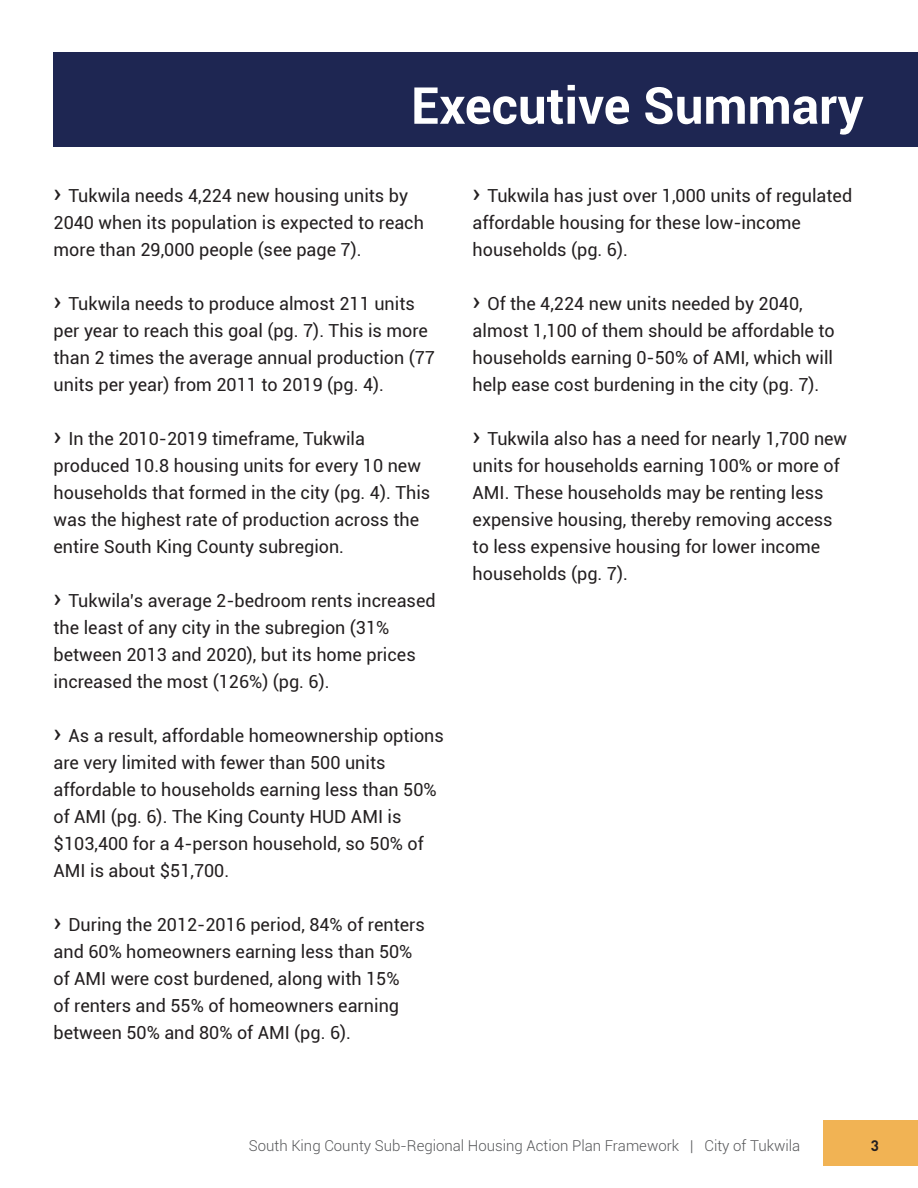
<style>
.page{position:relative;width:918px;height:1188px;background:#fff}
.page>*{position:absolute;margin:0;border:0;box-sizing:border-box;transform-origin:0 0}
.Heading_Title{font:700 51px "Roboto";color:#fff}
.Large_Number_Call_Ou{font:18px/27px "Roboto";color:#231f20}
.t1{font:300 15px "Roboto";color:#57585a}
.t2{font:700 15px "DIN Pro";color:#231f20}
.s1{font-size:27px}
</style>
<div class="page">
<div style="left:824px;top:1120px;width:94px;height:46px;background:#f1b354"></div>
<div style="left:54px;top:52px;width:864px;height:95px;background:#1e2652"></div>
<p class="Heading_Title" style="left:411px;top:70px;width:454px">Executive Summary</p>
<p class="Large_Number_Call_Ou" style="left:54px;top:181px;width:372px"><span class="s1">›</span> Tukwila needs 4,224 new housing units by<br>2040 when its population is expected to reach more than 29,000 people (see page 7).</p>
<p class="Large_Number_Call_Ou" style="left:54px;top:289px;width:383px"><span class="s1">›</span> Tukwila needs to produce almost 211 units per year to reach this goal (pg. 7). This is more than 2 times the average annual production (77 units per year) from 2011 to 2019 (pg. 4).</p>
<p class="Large_Number_Call_Ou" style="left:54px;top:424px;width:378px"><span class="s1">›</span> In the 2010-2019 timeframe, Tukwila produced 10.8 housing units for every 10 new households that formed in the city (pg. 4). This was the highest rate of production across the entire South King County subregion.</p>
<p class="Large_Number_Call_Ou" style="left:54px;top:586px;width:384px"><span class="s1">›</span> Tukwila’s average 2-bedroom rents increased the least of any city in the subregion (31% between 2013 and 2020), but its home prices increased the most (126%) (pg. 6).</p>
<p class="Large_Number_Call_Ou" style="left:54px;top:721px;width:392px"><span class="s1">›</span> As a result, affordable homeownership options are very limited with fewer than 500 units affordable to households earning less than 50% of AMI (pg. 6). The King County HUD AMI is $103,400 for a 4-person household, so 50% of AMI is about $51,700.</p>
<p class="Large_Number_Call_Ou" style="left:54px;top:910px;width:373px"><span class="s1">›</span> During the 2012-2016 period, 84% of renters and 60% homeowners earning less than 50% of AMI were cost burdened, along with 15%<br>of renters and 55% of homeowners earning between 50% and 80% of AMI (pg. 6).</p>
<p class="Large_Number_Call_Ou" style="left:473px;top:181px;width:381px"><span class="s1">›</span> Tukwila has just over 1,000 units of regulated affordable housing for these low-income households (pg. 6).</p>
<p class="Large_Number_Call_Ou" style="left:473px;top:289px;width:364px"><span class="s1">›</span> Of the 4,224 new units needed by 2040, almost 1,100 of them should be affordable to households earning 0-50% of AMI, which will help ease cost burdening in the city (pg. 7).</p>
<p class="Large_Number_Call_Ou" style="left:473px;top:424px;width:376px"><span class="s1">›</span> Tukwila also has a need for nearly 1,700 new units for households earning 100% or more of AMI. These households may be renting less expensive housing, thereby removing access to less expensive housing for lower income households (pg. 7).</p>
<p class="t1" style="left:249px;top:1136px;width:553px">South King County Sub-Regional Housing Action Plan Framework | City of Tukwila</p>
<p class="t2" style="left:871px;top:1136px;width:10px">3</p>
</div>
